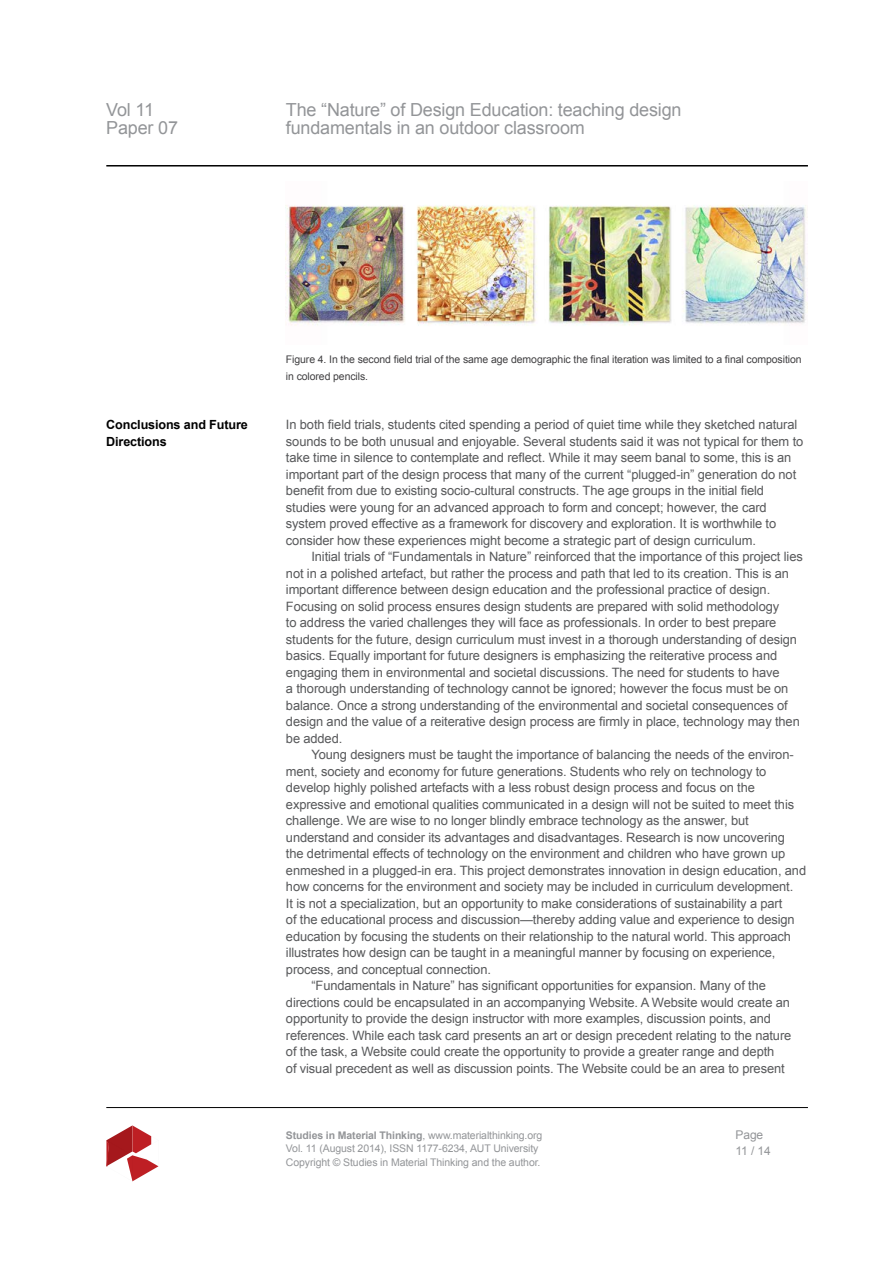
<style>
.page{position:relative;width:893px;height:1263px;background:#fff}
.page>*{position:absolute;margin:0;border:0;box-sizing:border-box;transform-origin:0 0}
.t1{font:18px/18px "Arial";letter-spacing:-.01em;color:#939598}
.t2{font:12.9px/16.5px "Arial";letter-spacing:-.01em;color:#58595b}
.t3{font:700 12.6px/16.5px "Arial";letter-spacing:-.01em;color:#000}
.t4{font:12px/16.5px "Arial";letter-spacing:-.01em;color:#939598}
.t5{font:10.5px/13.5px "Arial";letter-spacing:-.01em;color:#939598}
.t6{font:10.5px/16.5px "Arial";letter-spacing:-.01em;color:#414042}
.s1{font-weight:700}
</style>
<div class="page">
<hr style="left:106px;top:165px;width:702px;height:2px;background:#000">
<hr style="left:106px;top:1107px;width:702px;height:1px;background:#000">
<svg style="left:106px;top:1125px;width:52px;height:56px"></svg>
<img style="left:286px;top:205px;width:522px;height:120px">
<h1 class="t1" style="left:106px;top:100px;width:73px">Vol 11<br>Paper 07</h1>
<h1 class="t1" style="left:286px;top:100px;width:397px">The “Nature” of Design Education: teaching design fundamentals in an outdoor classroom</h1>
<p class="t3" style="left:106px;top:417px;width:143px">Conclusions and Future<br>Directions</p>
<p class="t6" style="left:286px;top:351px;width:517px">Figure 4. In the second field trial of the same age demographic the final iteration was limited to a final composition in colored pencils.</p>
<p class="t2" style="left:286px;top:416px;width:519px">In both field trials, students cited spending a period of quiet time while they sketched natural sounds to be both unusual and enjoyable. Several students said it was not typical for them to take time in silence to contemplate and reflect. While it may seem banal to some, this is an important part of the design process that many of the current “plugged-in” generation do not benefit from due to existing socio-cultural constructs. The age groups in the initial field studies were young for an advanced approach to form and concept; however, the card system proved effective as a framework for discovery and exploration. It is worthwhile to consider how these experiences might become a strategic part of design curriculum.</p>
<p class="t2" style="left:286px;top:548px;width:518px;text-indent:26px">Initial trials of “Fundamentals in Nature” reinforced that the importance of this project lies not in a polished artefact, but rather the process and path that led to its creation. This is an important difference between design education and the professional practice of design.<br>Focusing on solid process ensures design students are prepared with solid methodology<br>to address the varied challenges they will face as professionals. In order to best prepare students for the future, design curriculum must invest in a thorough understanding of design basics. Equally important for future designers is emphasizing the reiterative process and engaging them in environmental and societal discussions. The need for students to have<br>a thorough understanding of technology cannot be ignored; however the focus must be on balance. Once a strong understanding of the environmental and societal consequences of design and the value of a reiterative design process are firmly in place, technology may then be added.</p>
<p class="t2" style="left:311px;top:746px;width:484px">Young designers must be taught the importance of balancing the needs of the environ-</p>
<p class="t2" style="left:286px;top:763px;width:482px">ment, society and economy for future generations. Students who rely on technology to</p>
<p class="t2" style="left:286px;top:779px;width:470px">develop highly polished artefacts with a less robust design process and focus on the</p>
<p class="t2" style="left:286px;top:796px;width:510px">expressive and emotional qualities communicated in a design will not be suited to meet this</p>
<p class="t2" style="left:286px;top:812px;width:464px">challenge. We are wise to no longer blindly embrace technology as the answer, but</p>
<p class="t2" style="left:286px;top:829px;width:501px">understand and consider its advantages and disadvantages. Research is now uncovering</p>
<p class="t2" style="left:286px;top:845px;width:501px">the detrimental effects of technology on the environment and children who have grown up</p>
<p class="t2" style="left:286px;top:862px;width:522px">enmeshed in a plugged-in era. This project demonstrates innovation in design education, and</p>
<p class="t2" style="left:286px;top:878px;width:509px">how concerns for the environment and society may be included in curriculum development.</p>
<p class="t2" style="left:286px;top:895px;width:498px">It is not a specialization, but an opportunity to make considerations of sustainability a part</p>
<p class="t2" style="left:286px;top:911px;width:510px">of the educational process and discussion—thereby adding value and experience to design</p>
<p class="t2" style="left:286px;top:928px;width:507px">education by focusing the students on their relationship to the natural world. This approach</p>
<p class="t2" style="left:286px;top:944px;width:491px">illustrates how design can be taught in a meaningful manner by focusing on experience,</p>
<p class="t2" style="left:286px;top:961px;width:206px">process, and conceptual connection.</p>
<p class="t2" style="left:311px;top:977px;width:456px">“Fundamentals in Nature” has significant opportunities for expansion. Many of the</p>
<p class="t2" style="left:286px;top:994px;width:506px">directions could be encapsulated in an accompanying Website. A Website would create an</p>
<p class="t2" style="left:286px;top:1010px;width:487px">opportunity to provide the design instructor with more examples, discussion points, and</p>
<p class="t2" style="left:286px;top:1027px;width:507px">references. While each task card presents an art or design precedent relating to the nature</p>
<p class="t2" style="left:286px;top:1043px;width:490px">of the task, a Website could create the opportunity to provide a greater range and depth</p>
<p class="t2" style="left:286px;top:1060px;width:500px">of visual precedent as well as discussion points. The Website could be an area to present</p>
<p class="t5" style="left:286px;top:1128px;width:258px"><span class="s1">Studies in Material Thinking</span>, www.materialthinking.org<br>Vol. 11 (August 2014), ISSN 1177-6234, AUT University<br>Copyright © Studies in Material Thinking and the author.</p>
<p class="t4" style="left:736px;top:1126px;width:37px">Page<br>11 / 14</p>
</div>
